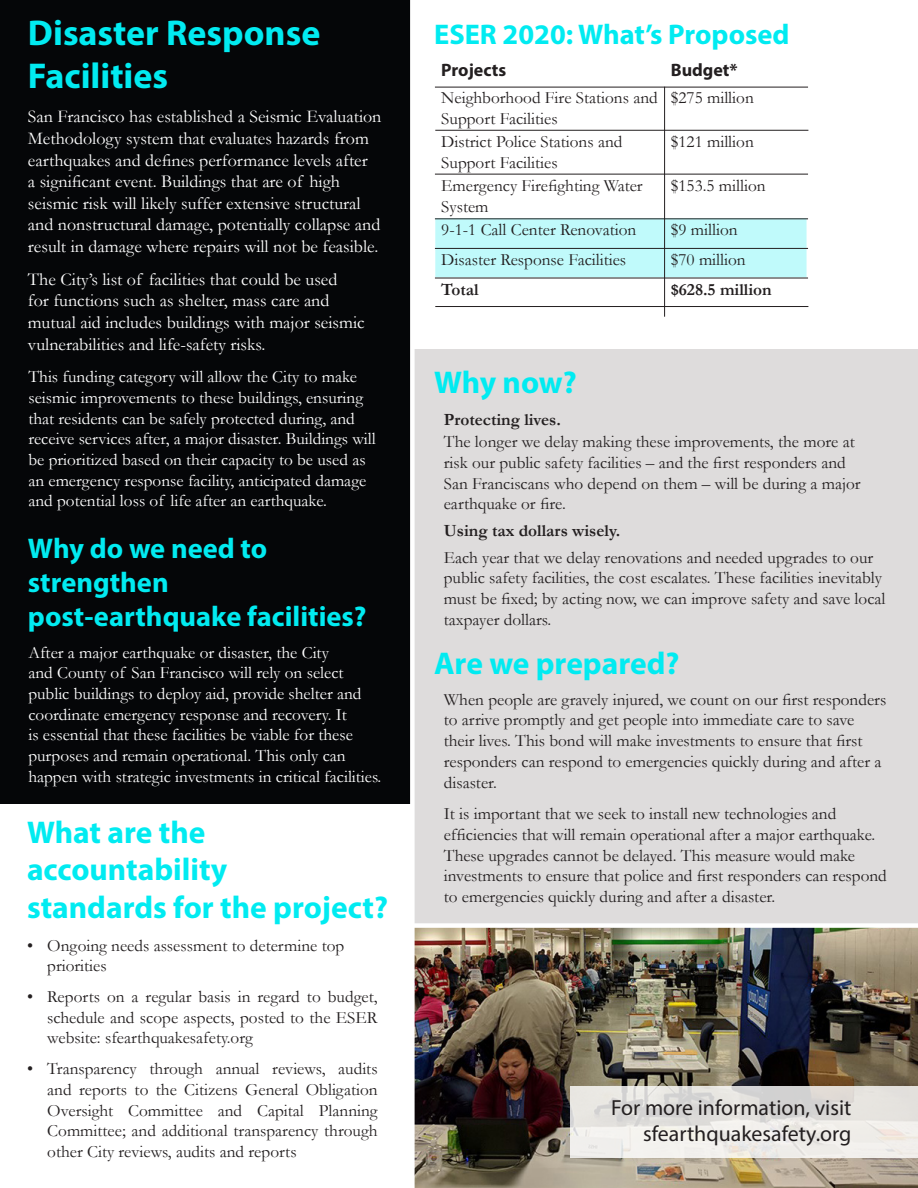
<style>
.page{position:relative;width:918px;height:1188px;background:#fff}
.page>*{position:absolute;margin:0;border:0;box-sizing:border-box;transform-origin:0 0}
.t1{font:700 36px "Myriad Pro";color:#01ebf1}
.t2{font:700 31.5px/37.8px "Myriad Pro";color:#01ebf1}
.t3{font:700 28.5px/34.2px "Myriad Pro";color:#01ebf1}
.t4{font:21.9px "Myriad Pro";color:#231f20}
.Body{font:18px/21.6px "Garamond";color:#fff}
.body_white{font:700 18px "Myriad Pro";color:#231f20}
.Body-2{font:17.25px/20.7px "Garamond";color:#231f20}
.Body-3{font:17.25px/20.7px "Garamond";color:#fff}
.body_white-2{font:17.25px/20.7px "Garamond";color:#231f20}
.body_white-3{font:700 17.25px "Garamond";color:#231f20}
</style>
<div class="page">
<div style="left:412px;top:349px;width:506px;height:574px;background:#dedcdc"></div>
<div style="left:0;top:0;width:412px;height:803px;background:#050608"></div>
<img style="left:415px;top:928px;width:503px;height:260px">
<div style="left:410px;top:0;width:5px;height:1188px;background:#fff"></div>
<svg style="left:570px;top:1086px;width:348px;height:72px;background:#e7e5e2"></svg>
<svg style="left:435px;top:86px;width:372px;height:191px"></svg>
<hr style="left:435px;top:87px;width:373px;height:1px;background:#231f20">
<hr style="left:435px;top:130px;width:373px;height:1px;background:#231f20">
<hr style="left:435px;top:306px;width:373px;height:1px;background:#231f20">
<hr style="left:435px;top:174px;width:373px;height:1px;background:#231f20">
<hr style="left:435px;top:219px;width:373px;height:1px;background:#231f20">
<hr style="left:435px;top:248px;width:373px;height:1px;background:#231f20">
<hr style="left:435px;top:278px;width:373px;height:1px;background:#231f20">
<hr style="left:664px;top:87px;width:1px;height:230px;background:#231f20">
<p class="t1" style="left:28px;top:9px;width:294px">Disaster Response</p>
<p class="t1" style="left:28px;top:52px;width:142px">Facilities</p>
<p class="Body" style="left:28px;top:105px;width:355px">San Francisco has established a Seismic Evaluation Methodology system that evaluates hazards from earthquakes and defines performance levels after<br>a significant event. Buildings that are of high seismic risk will likely suffer extensive structural and nonstructural damage, potentially collapse and result in damage where repairs will not be feasible.</p>
<p class="Body" style="left:28px;top:268px;width:338px">The City’s list of facilities that could be used<br>for functions such as shelter, mass care and mutual aid includes buildings with major seismic vulnerabilities and life-safety risks.</p>
<p class="Body-3" style="left:28px;top:366px;width:349px">This funding category will allow the City to make seismic improvements to these buildings, ensuring that residents can be safely protected during, and receive services after, a major disaster. Buildings will be prioritized based on their capacity to be used as an emergency response facility, anticipated damage and potential loss of life after an earthquake.</p>
<p class="t3" style="left:28px;top:530px;width:241px">Why do we need to strengthen</p>
<p class="t3" style="left:28px;top:598px;width:340px">post-earthquake facilities?</p>
<p class="Body-3" style="left:28px;top:641px;width:355px">After a major earthquake or disaster, the City<br>and County of San Francisco will rely on select public buildings to deploy aid, provide shelter and coordinate emergency response and recovery. It<br>is essential that these facilities be viable for these purposes and remain operational. This only can happen with strategic investments in critical facilities.</p>
<p class="t2" style="left:27px;top:812px;width:202px">What are the accountability</p>
<p class="t2" style="left:27px;top:888px;width:363px">standards for the project?</p>
<p class="Body-2" style="left:47px;top:934px;width:299px;text-indent:-20px">• Ongoing needs assessment to determine top priorities</p>
<p class="Body-2" style="left:47px;top:986px;width:332px;text-align:justify;text-indent:-20px">• Reports on a regular basis in regard to budget, schedule and scope aspects, posted to the ESER website: sfearthquakesafety.org</p>
<p class="Body-2" style="left:47px;top:1058px;width:332px;text-align:justify;text-indent:-20px">• Transparency through annual reviews, audits and reports to the Citizens General Obligation Oversight Committee and Capital Planning Committee; and additional transparency through other City reviews, audits and reports</p>
<p class="t3" style="left:434px;top:16px;width:357px">ESER 2020: What’s Proposed</p>
<p class="body_white" style="left:441px;top:58px;width:66px">Projects</p>
<p class="body_white" style="left:671px;top:58px;width:68px">Budget*</p>
<p class="body_white-2" style="left:441px;top:87px;width:218px">Neighborhood Fire Stations and<br>Support Facilities</p>
<p class="body_white-2" style="left:671px;top:87px;width:85px">$275 million</p>
<p class="body_white-2" style="left:441px;top:131px;width:183px">District Police Stations and<br>Support Facilities</p>
<p class="body_white-2" style="left:671px;top:131px;width:85px">$121 million</p>
<p class="body_white-2" style="left:441px;top:175px;width:203px">Emergency Firefighting Water<br>System</p>
<p class="body_white-2" style="left:671px;top:175px;width:96px">$153.5 million</p>
<p class="body_white-2" style="left:441px;top:219px;width:197px">9-1-1 Call Center Renovation</p>
<p class="body_white-2" style="left:671px;top:219px;width:68px">$9 million</p>
<p class="body_white-2" style="left:441px;top:249px;width:186px">Disaster Response Facilities</p>
<p class="body_white-2" style="left:671px;top:249px;width:76px">$70 million</p>
<p class="body_white-3" style="left:441px;top:277px;width:39px">Total</p>
<p class="body_white-3" style="left:671px;top:277px;width:102px">$628.5 million</p>
<p class="t2" style="left:434px;top:363px;width:144px">Why now?</p>
<p class="body_white-3" style="left:444px;top:408px;width:119px">Protecting lives.</p>
<p class="Body-2" style="left:444px;top:431px;width:418px">The longer we delay making these improvements, the more at risk our public safety facilities – and the first responders and San Franciscans who depend on them – will be during a major earthquake or fire.</p>
<p class="body_white-3" style="left:444px;top:519px;width:178px">Using tax dollars wisely.</p>
<p class="Body-2" style="left:444px;top:546px;width:443px">Each year that we delay renovations and needed upgrades to our public safety facilities, the cost escalates. These facilities inevitably must be fixed; by acting now, we can improve safety and save local taxpayer dollars.</p>
<p class="t2" style="left:434px;top:643px;width:247px">Are we prepared?</p>
<p class="Body-2" style="left:444px;top:689px;width:444px">When people are gravely injured, we count on our first responders to arrive promptly and get people into immediate care to save their lives. This bond will make investments to ensure that first responders can respond to emergencies quickly during and after a disaster.</p>
<p class="Body-2" style="left:444px;top:803px;width:445px">It is important that we seek to install new technologies and efficiencies that will remain operational after a major earthquake.<br>These upgrades cannot be delayed. This measure would make investments to ensure that police and first responders can respond to emergencies quickly during and after a disaster.</p>
<p class="t4" style="left:611px;top:1094px;width:242px">For more information, visit</p>
<p class="t4" style="left:643px;top:1120px;width:210px">sfearthquakesafety.org</p>
</div>
